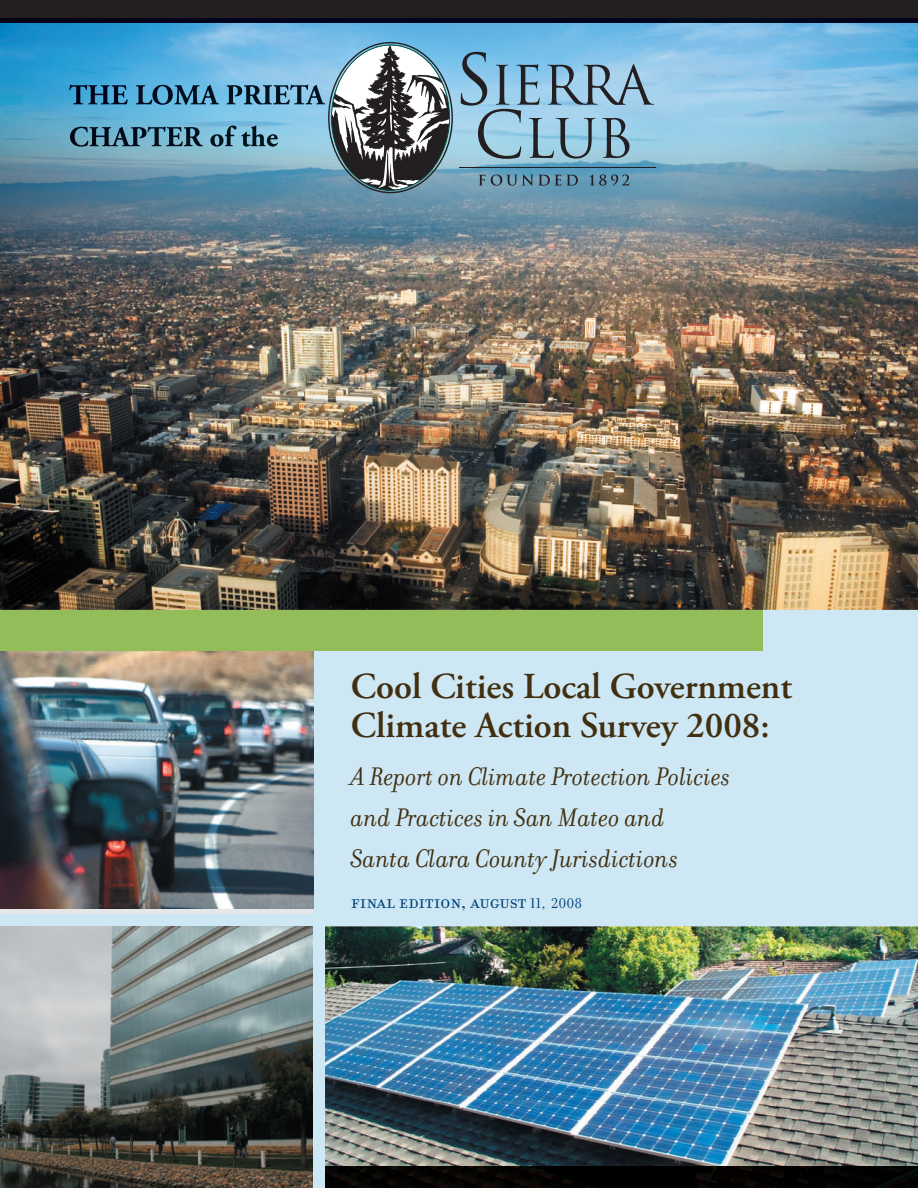
<style>
.page{position:relative;width:918px;height:1188px;background:#fff}
.page>*{position:absolute;margin:0;border:0;box-sizing:border-box;transform-origin:0 0}
.t1{font:600 36.45px/39.6px "Adobe Garamond Pro";color:#412f10}
.t2{font:italic 27.45px/41.1px "Filosofia";color:#412f10}
.t3{font:21.3px "Filosofia Small Caps";color:#004279}
.s1{font-size:15.15px}
</style>
<div class="page">
<img style="left:0;top:18px;width:918px;height:592px">
<div style="left:0;top:610px;width:918px;height:578px;background:#cde7f4"></div>
<img style="left:69px;top:85px;width:256px;height:20px">
<img style="left:70px;top:126px;width:133px;height:21px">
<img style="left:210px;top:126px;width:68px;height:21px">
<img style="left:0;top:651px;width:313px;height:258px">
<img style="left:325px;top:926px;width:593px;height:240px">
<div style="left:0;top:610px;width:763px;height:41px;background:#93bd59"></div>
<img style="left:0;top:926px;width:313px;height:262px">
<img style="left:325px;top:1166px;width:593px;height:22px">
<hr style="left:459px;top:167px;width:197px;height:1px;background:#231f20">
<svg style="left:478px;top:174px;width:100px;height:12px"></svg>
<svg style="left:589px;top:175px;width:40px;height:11px"></svg>
<svg style="left:461px;top:52px;width:193px;height:107px;background:#85b0c8"></svg>
<svg style="left:328px;top:42px;width:125px;height:151px"></svg>
<div style="left:0;top:0;width:918px;height:18px;background:#231f20"></div>
<h1 class="t1" style="left:351px;top:667px;width:443px">Cool Cities Local Government<br>Climate Action Survey 2008:</h1>
<p class="t2" style="left:351px;top:757px;width:381px">A Report on Climate Protection Policies and Practices in San Mateo and<br>Santa Clara County Jurisdictions</p>
<p class="t3" style="left:351px;top:890px;width:233px">final edition, august <span class="s1">11, 2008</span></p>
</div>
